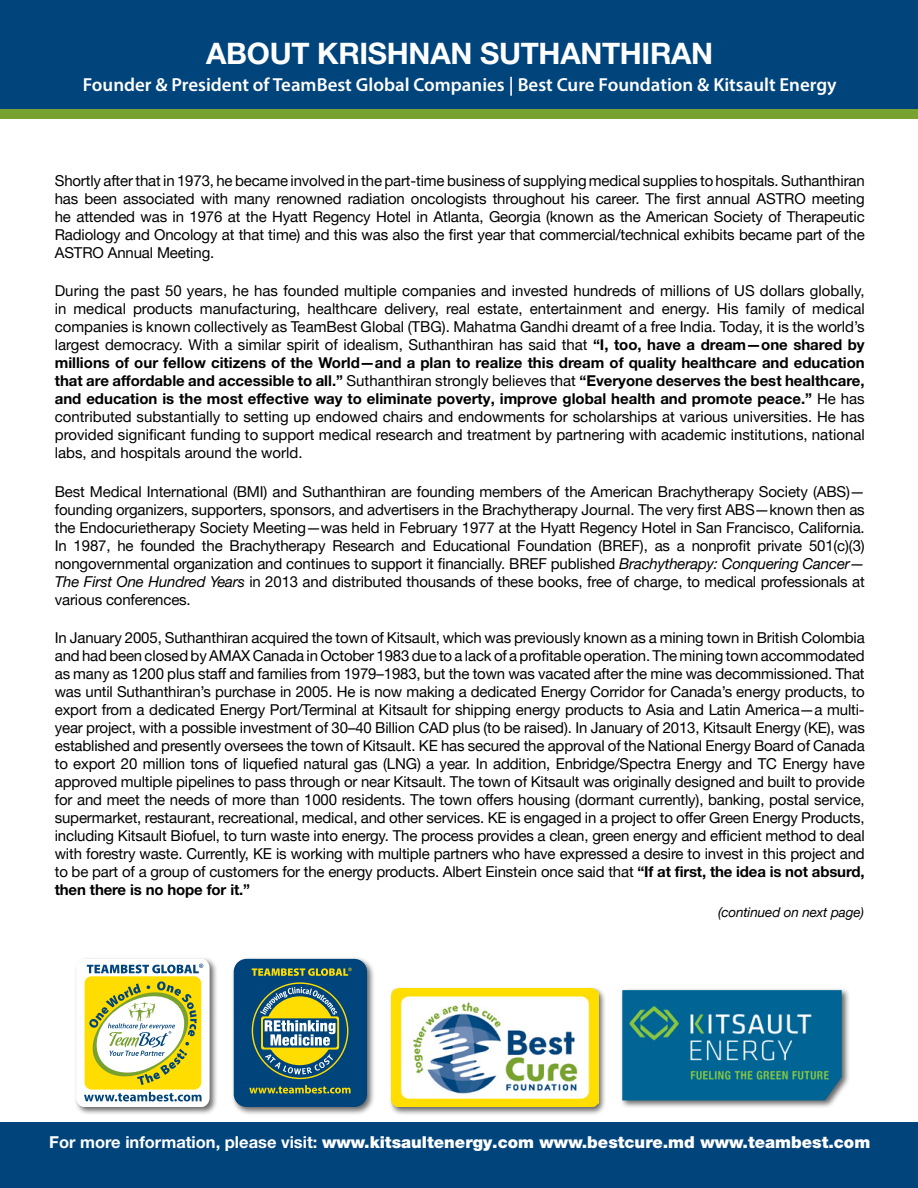
<style>
.page{position:relative;width:918px;height:1188px;background:#fff}
.page>*{position:absolute;margin:0;border:0;box-sizing:border-box;transform-origin:0 0}
.t1{font:700 29.7px "Helvetica Neue LT Pro";letter-spacing:-.01em;color:#fff}
.t2{font:600 18.9px "Myriad Pro";color:#fff}
.t3{font:900 16.5px "Helvetica Neue LT Pro";color:#fff}
.t4{font:15px/18px "Helvetica Neue LT Pro";letter-spacing:-.01em;color:#000;text-align:justify}
.t5{font:italic 13.5px "Helvetica Neue LT Pro";letter-spacing:-.01em;color:#000}
.s1{font-weight:700}
.s2{font-style:italic}
</style>
<div class="page">
<div style="left:0;top:32px;width:918px;height:87px;background:#78a22f"></div>
<div style="left:0;top:0;width:918px;height:108px;background:#00447c"></div>
<div style="left:0;top:1122px;width:918px;height:66px;background:#00447c"></div>
<div style="left:389px;top:986px;width:218px;height:130px;background:#000;opacity:.6"></div>
<img style="left:391px;top:989px;width:207px;height:118px">
<div style="left:73px;top:956px;width:145px;height:159px;background:#000;opacity:.6"></div>
<svg style="left:76px;top:959px;width:134px;height:148px"></svg>
<div style="left:231px;top:956px;width:145px;height:160px;background:#000;opacity:.6"></div>
<svg style="left:234px;top:959px;width:133px;height:148px"></svg>
<div style="left:619px;top:988px;width:231px;height:121px;background:#000;opacity:.6"></div>
<img style="left:622px;top:990px;width:220px;height:110px">
<h1 class="t1" style="left:206px;top:35px;width:509px">ABOUT KRISHNAN SUTHANTHIRAN</h1>
<p class="t2" style="left:83px;top:72px;width:755px">Founder &amp; President of TeamBest Global Companies | Best Cure Foundation &amp; Kitsault Energy</p>
<p class="t4" style="left:55px;top:172px;width:812px">Shortly after that in 1973, he became involved in the part-time business of supplying medical supplies to hospitals. Suthanthiran has been associated with many renowned radiation oncologists throughout his career. The first annual ASTRO meeting he attended was in 1976 at the Hyatt Regency Hotel in Atlanta, Georgia (known as the American Society of Therapeutic Radiology and Oncology at that time) and this was also the first year that commercial/technical exhibits became part of the ASTRO Annual Meeting.</p>
<p class="t4" style="left:55px;top:282px;width:812px">During the past 50 years, he has founded multiple companies and invested hundreds of millions of US dollars globally, in medical products manufacturing, healthcare delivery, real estate, entertainment and energy. His family of medical companies is known collectively as TeamBest Global (TBG). Mahatma Gandhi dreamt of a free India. Today, it is the world’s largest democracy. With a similar spirit of idealism, Suthanthiran has said that <span class="s1">“I, too, have a dream—one shared by millions of our fellow citizens of the World—and a plan to realize this dream of quality healthcare and education that are affordable and accessible to all.”</span> Suthanthiran strongly believes that <span class="s1">“Everyone deserves the best healthcare, and education is the most effective way to eliminate poverty, improve global health and promote peace.”</span> He has contributed substantially to setting up endowed chairs and endowments for scholarships at various universities. He has provided significant funding to support medical research and treatment by partnering with academic institutions, national labs, and hospitals around the world.</p>
<p class="t4" style="left:55px;top:482px;width:812px">Best Medical International (BMI) and Suthanthiran are founding members of the American Brachytherapy Society (ABS)— founding organizers, supporters, sponsors, and advertisers in the Brachytherapy Journal. The very first ABS—known then as the Endocurietherapy Society Meeting—was held in February 1977 at the Hyatt Regency Hotel in San Francisco, California.<br>In 1987, he founded the Brachytherapy Research and Educational Foundation (BREF), as a nonprofit private 501(c)(3) nongovernmental organization and continues to support it financially. BREF published <span class="s2">Brachytherapy: Conquering Cancer— The First One Hundred Years</span> in 2013 and distributed thousands of these books, free of charge, to medical professionals at various conferences.</p>
<p class="t4" style="left:55px;top:628px;width:812px">In January 2005, Suthanthiran acquired the town of Kitsault, which was previously known as a mining town in British Colombia and had been closed by AMAX Canada in October 1983 due to a lack of a profitable operation. The mining town accommodated as many as 1200 plus staff and families from 1979–1983, but the town was vacated after the mine was decommissioned. That was until Suthanthiran’s purchase in 2005. He is now making a dedicated Energy Corridor for Canada’s energy products, to export from a dedicated Energy Port/Terminal at Kitsault for shipping energy products to Asia and Latin America—a multi&shy;year project, with a possible investment of 30–40 Billion CAD plus (to be raised). In January of 2013, Kitsault Energy (KE), was established and presently oversees the town of Kitsault. KE has secured the approval of the National Energy Board of Canada to export 20 million tons of liquefied natural gas (LNG) a year. In addition, Enbridge/Spectra Energy and TC Energy have approved multiple pipelines to pass through or near Kitsault. The town of Kitsault was originally designed and built to provide for and meet the needs of more than 1000 residents. The town offers housing (dormant currently), banking, postal service, supermarket, restaurant, recreational, medical, and other services. KE is engaged in a project to offer Green Energy Products, including Kitsault Biofuel, to turn waste into energy. The process provides a clean, green energy and efficient method to deal with forestry waste. Currently, KE is working with multiple partners who have expressed a desire to invest in this project and to be part of a group of customers for the energy products. Albert Einstein once said that <span class="s1">“If at first, the idea is not absurd, then there is no hope for it.”</span></p>
<p class="t5" style="left:718px;top:904px;width:147px">(continued on next page)</p>
<p class="t3" style="left:49px;top:1132px;width:823px"><span class="s1">For more information, please visit:</span> www.kitsaultenergy.com www.bestcure.md www.teambest.com</p>
</div>
